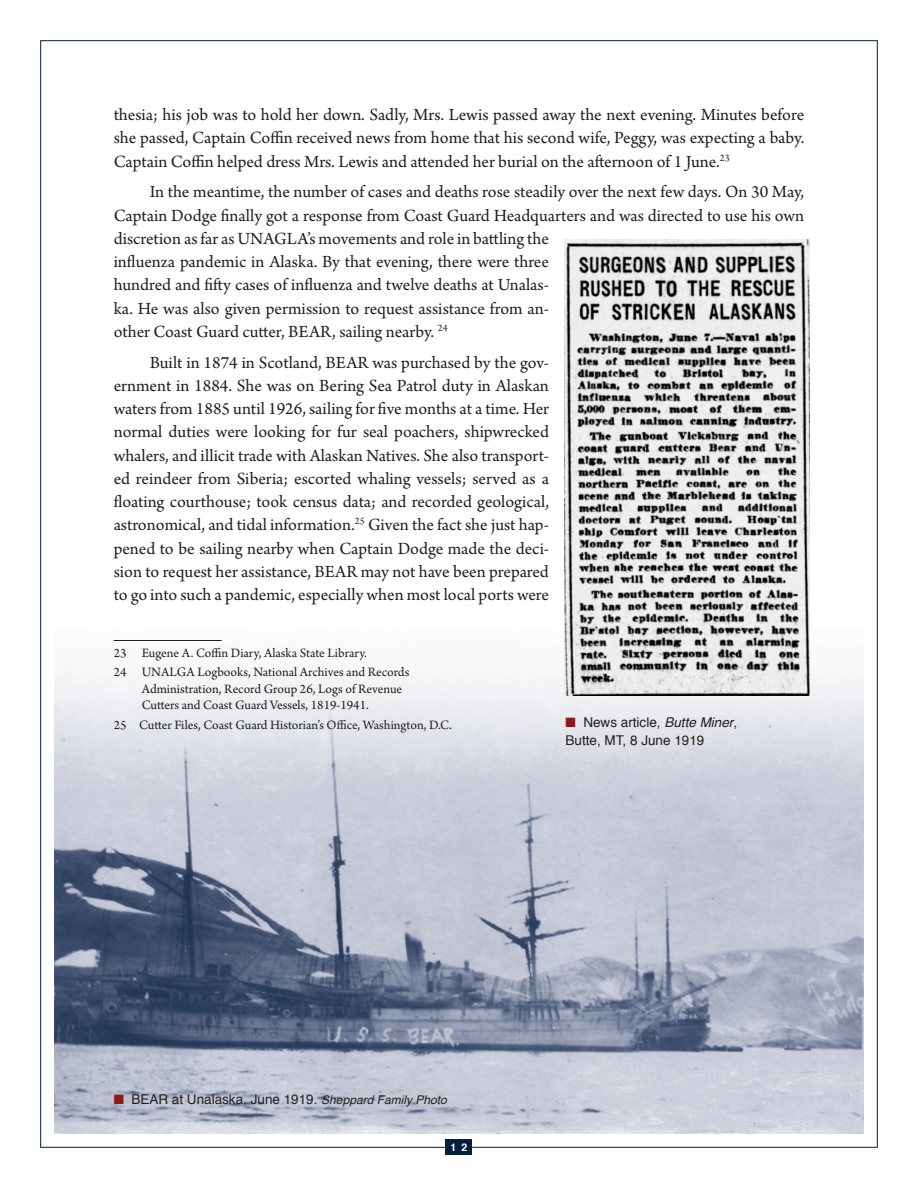
<style>
.page{position:relative;width:918px;height:1188px;background:#fff}
.page>*{position:absolute;margin:0;border:0;box-sizing:border-box;transform-origin:0 0}
.body_12{font:18px/23.2px "Arno Pro";color:#231f20;text-align:justify}
.footnote{font:13.5px/16.5px "Arno Pro";color:#231f20}
.Caption{font:13.5px/18px "Helvetica";color:#231f20}
.t1{font:700 10.5px "Helvetica";color:#fff}
.s1{color:#90191c}
.s2{font-style:italic}
.s3{font-style:italic;font-size:12px}
</style>
<div class="page">
<div style="left:446px;top:1139px;width:26px;height:16px;background:#041e40"></div>
<img style="left:54px;top:580px;width:810px;height:554px">
<hr style="left:114px;top:640px;width:108px;height:1px;background:#231f20">
<img style="left:564px;top:240px;width:245px;height:455px">
<p class="body_12" style="left:114px;top:104px;width:692px">thesia; his job was to hold her down. Sadly, Mrs. Lewis passed away the next evening. Minutes before she passed, Captain Coffin received news from home that his second wife, Peggy, was expecting a baby.<br>Captain Coffin helped dress Mrs. Lewis and attended her burial on the afternoon of 1 June.<sup>23</sup></p>
<p class="body_12" style="left:114px;top:181px;width:692px;text-align:left;text-indent:36px">In the meantime, the number of cases and deaths rose steadily over the next few days. On 30 May, Captain Dodge finally got a response from Coast Guard Headquarters and was directed to use his own discretion as far as UNAGLA’s movements and role in battling the<br>influenza pandemic in Alaska. By that evening, there were three<br>hundred and fifty cases of influenza and twelve deaths at Unalas-<br>ka. He was also given permission to request assistance from an-<br>other Coast Guard cutter, BEAR, sailing nearby. <sup>24</sup></p>
<p class="body_12" style="left:114px;top:352px;width:437px;text-indent:36px">Built in 1874 in Scotland, BEAR was purchased by the gov&shy;ernment in 1884. She was on Bering Sea Patrol duty in Alaskan waters from 1885 until 1926, sailing for five months at a time. Her normal duties were looking for fur seal poachers, shipwrecked whalers, and illicit trade with Alaskan Natives. She also transport&shy;ed reindeer from Siberia; escorted whaling vessels; served as a floating courthouse; took census data; and recorded geological, astronomical, and tidal information.<sup>25</sup> Given the fact she just hap&shy;pened to be sailing nearby when Captain Dodge made the deci&shy;sion to request her assistance, BEAR may not have been prepared to go into such a pandemic, especially when most local ports were</p>
<p class="footnote" style="left:114px;top:645px;width:255px">23 Eugene A. Coffin Diary, Alaska State Library.</p>
<p class="footnote" style="left:142px;top:665px;width:269px;text-indent:-28px">24 UNALGA Logbooks, National Archives and Records<br>Administration, Record Group 26, Logs of Revenue<br>Cutters and Coast Guard Vessels, 1819-1941.</p>
<p class="footnote" style="left:114px;top:717px;width:340px">25 Cutter Files, Coast Guard Historian’s Office, Washington, D.C.</p>
<p class="Caption" style="left:566px;top:714px;width:173px"><span class="s1">■</span> News article, <span class="s2">Butte Miner</span>,<br>Butte, MT, 8 June 1919</p>
<p class="Caption" style="left:114px;top:1090px;width:335px"><span class="s1">■</span> BEAR at Unalaska, June 1919. <span class="s3">Sheppard Family Photo</span></p>
<p class="t1" style="left:451px;top:1139px;width:18px">1 2</p>
</div>
